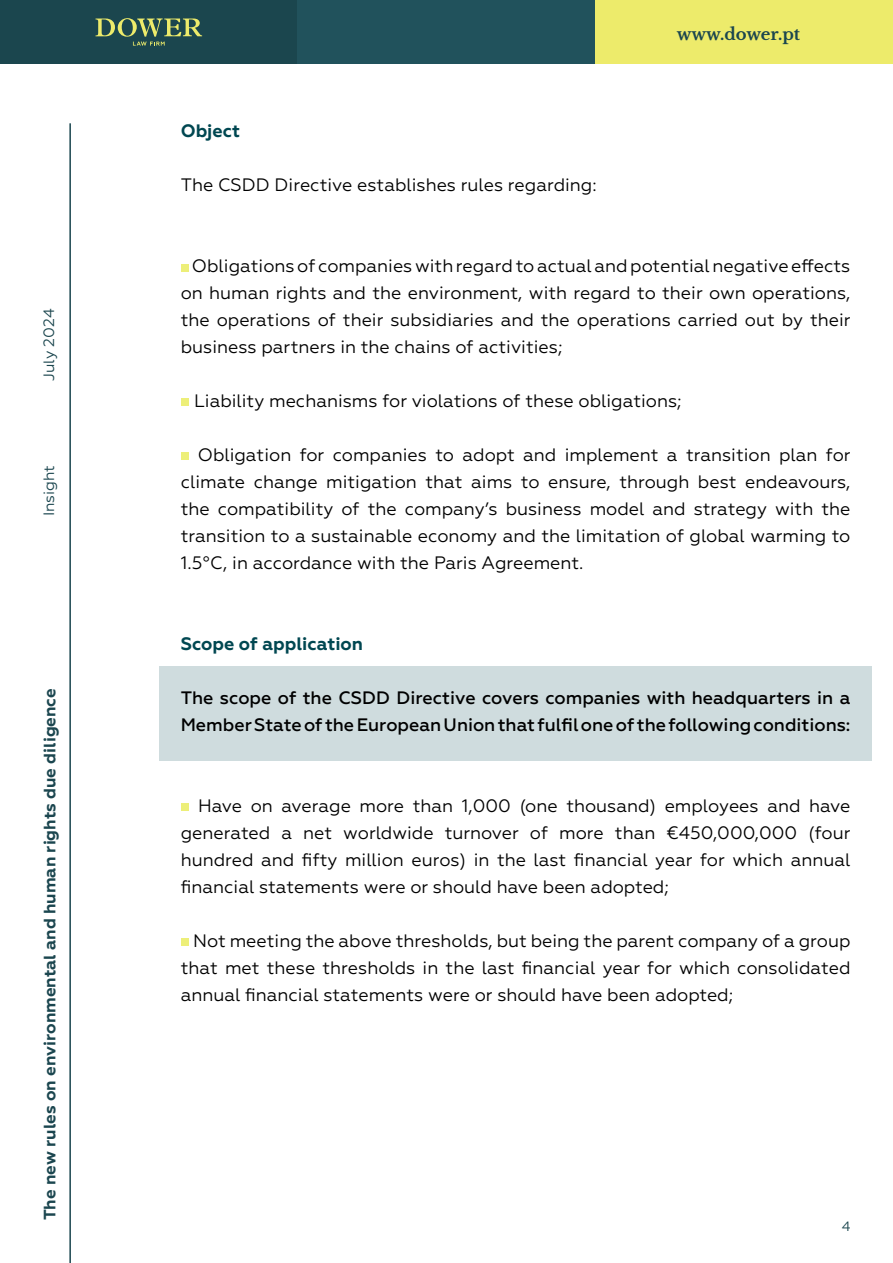
<style>
.page{position:relative;width:893px;height:1263px;background:#fff}
.page>*{position:absolute;margin:0;border:0;box-sizing:border-box;transform-origin:0 0}
.t1{font:18px/27px "Geometria";color:#000;text-align:justify}
.t2{font:500 18px/27px "Geometria";color:#000}
.t3{font:700 18px "Geometria";color:#004751}
.t4{font:700 16.5px "Geometria";color:#1b464f}
.t5{font:700 16.5px "Libre Baskerville";color:#1b464e}
.t6{font:15px "Geometria";color:#1b464e}
.t7{font:15px "Geometria";color:#1b464f}
.t8{font:13.5px "Geometria";color:#1b464e}
</style>
<div class="page">
<div style="left:0;top:0;width:298px;height:64px;background:#1b464e"></div>
<div style="left:298px;top:0;width:297px;height:64px;background:#21525c"></div>
<div style="left:595px;top:0;width:298px;height:64px;background:#edeb6b"></div>
<svg style="left:96px;top:18px;width:106px;height:28px"></svg>
<hr style="left:69px;top:123px;width:2px;height:1140px;background:#1b464f">
<div style="left:159px;top:666px;width:713px;height:95px;background:#cfdcde"></div>
<div style="left:181px;top:264px;width:8px;height:8px;background:#edef79"></div>
<div style="left:181px;top:398px;width:8px;height:7px;background:#edef79"></div>
<div style="left:181px;top:452px;width:8px;height:7px;background:#edef79"></div>
<div style="left:181px;top:803px;width:8px;height:7px;background:#edef79"></div>
<div style="left:181px;top:938px;width:8px;height:8px;background:#edef79"></div>
<p class="t6" style="left:40px;top:381px;width:74px;rotate:-90deg">July 2024</p>
<p class="t7" style="left:40px;top:516px;width:53px;rotate:-90deg">Insight</p>
<p class="t4" style="left:40px;top:1220px;width:534px;rotate:-90deg">The new rules on environmental and human rights due diligence</p>
<p class="t3" style="left:181px;top:120px;width:61px">Object</p>
<p class="t1" style="left:181px;top:172px;width:417px">The CSDD Directive establishes rules regarding:</p>
<p class="t5" style="left:677px;top:24px;width:125px">www.dower.pt</p>
<p class="t1" style="left:181px;top:253px;width:671px">- Obligations of companies with regard to actual and potential negative effects on human rights and the environment, with regard to their own operations, the operations of their subsidiaries and the operations carried out by their business partners in the chains of activities;</p>
<p class="t1" style="left:181px;top:388px;width:502px">- Liability mechanisms for violations of these obligations;</p>
<p class="t1" style="left:181px;top:442px;width:671px">- Obligation for companies to adopt and implement a transition plan for climate change mitigation that aims to ensure, through best endeavours, the compatibility of the company’s business model and strategy with the transition to a sustainable economy and the limitation of global warming to 1.5°C, in accordance with the Paris Agreement.</p>
<p class="t3" style="left:181px;top:633px;width:184px">Scope of application</p>
<p class="t2" style="left:181px;top:685px;width:671px">The scope of the CSDD Directive covers companies with headquarters in a<br>Member State of the European Union that fulfil one of the following conditions:</p>
<p class="t1" style="left:181px;top:793px;width:671px">- Have on average more than 1,000 (one thousand) employees and have generated a net worldwide turnover of more than €450,000,000 (four hundred and fifty million euros) in the last financial year for which annual financial statements were or should have been adopted;</p>
<p class="t1" style="left:181px;top:928px;width:671px">- Not meeting the above thresholds, but being the parent company of a group that met these thresholds in the last financial year for which consolidated annual financial statements were or should have been adopted;</p>
<p class="t8" style="left:842px;top:1218px;width:10px">4</p>
</div>
